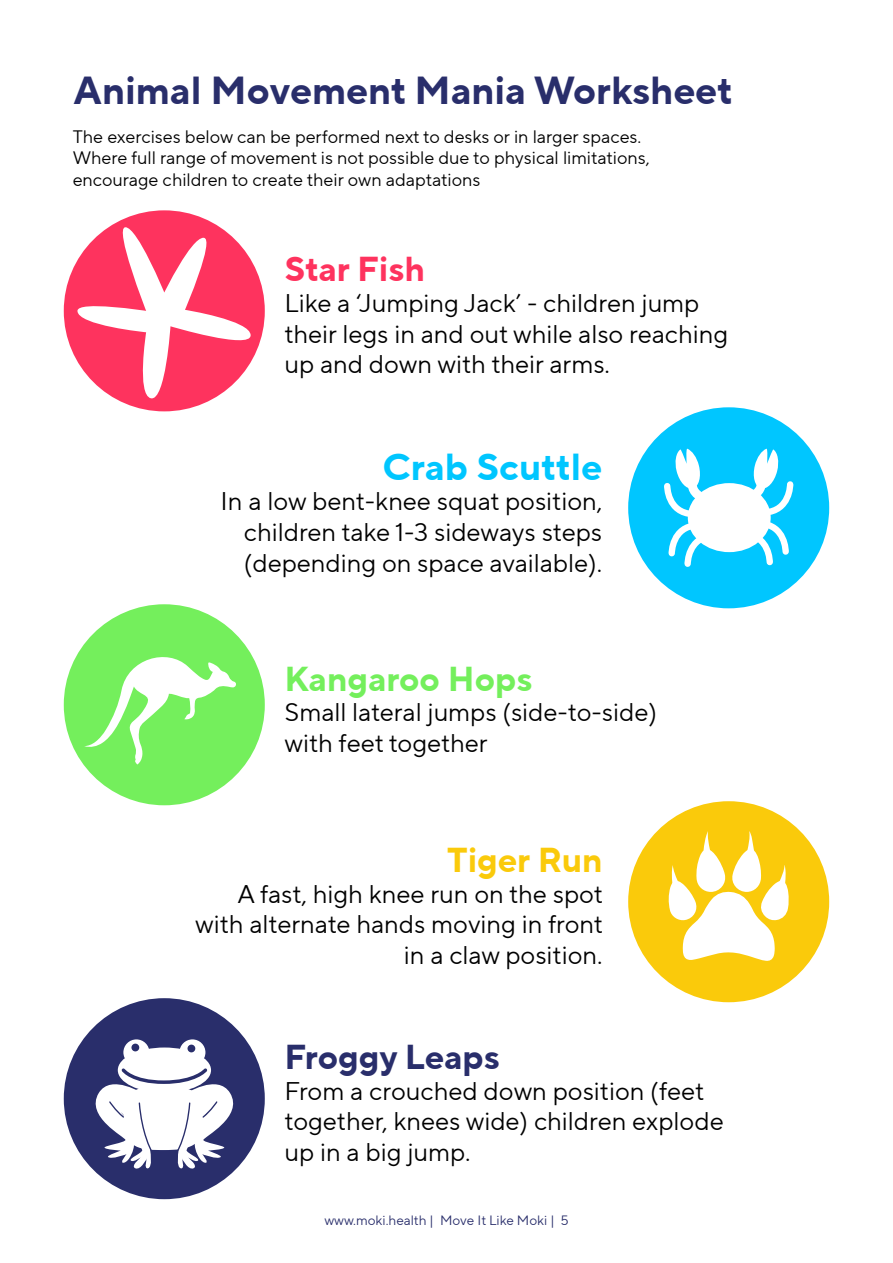
<style>
.page{position:relative;width:893px;height:1263px;background:#fff}
.page>*{position:absolute;margin:0;border:0;box-sizing:border-box;transform-origin:0 0}
.t1{font:700 39px "TT Norms Pro";color:#292e6b}
.t2{font:700 37.5px "TT Norms Pro";color:#00c6ff}
.t3{font:700 34.5px "TT Norms Pro";color:#74ef5c}
.t4{font:700 34.5px "TT Norms Pro";color:#292e6b}
.t5{font:700 34.5px "TT Norms Pro";color:#fe335e}
.t6{font:700 34.5px "TT Norms Pro";color:#faca0b}
.t7{font:25.5px/30.6px "TT Norms Pro";color:#000}
.t8{font:18px/21.6px "TT Norms Pro";color:#000}
.t9{font:13.5px "TT Norms Pro";color:#292e6b}
</style>
<div class="page">
<div style="left:64px;top:210px;width:201px;height:201px;background:#fe335e;border-radius:50%"></div>
<div style="left:628px;top:407px;width:201px;height:201px;background:#00c6ff;border-radius:50%"></div>
<div style="left:64px;top:604px;width:201px;height:201px;background:#74ef5c;border-radius:50%"></div>
<div style="left:628px;top:801px;width:201px;height:201px;background:#faca0b;border-radius:50%"></div>
<div style="left:64px;top:998px;width:201px;height:201px;background:#292e6b;border-radius:50%"></div>
<svg style="left:77px;top:227px;width:174px;height:174px"></svg>
<div style="left:688px;top:483px;width:83px;height:69px;background:#fff;border-radius:50%"></div>
<svg style="left:664px;top:448px;width:56px;height:119px"></svg>
<svg style="left:737px;top:448px;width:57px;height:118px"></svg>
<svg style="left:84px;top:657px;width:152px;height:107px"></svg>
<svg style="left:668px;top:831px;width:121px;height:130px"></svg>
<div style="left:118px;top:1047px;width:93px;height:46px;background:#fff;border-radius:50%"></div>
<div style="left:179px;top:1039px;width:26px;height:26px;background:#fff;border-radius:50%"></div>
<div style="left:187px;top:1044px;width:8px;height:8px;background:#292e6b;border-radius:50%"></div>
<div style="left:123px;top:1039px;width:26px;height:26px;background:#fff;border-radius:50%"></div>
<div style="left:131px;top:1043px;width:8px;height:8px;background:#292e6b;border-radius:50%"></div>
<svg style="left:84px;top:1067px;width:160px;height:103px"></svg>
<h1 class="t1" style="left:74px;top:62px;width:660px">Animal Movement Mania Worksheet</h1>
<p class="t8" style="left:73px;top:125px;width:578px">The exercises below can be performed next to desks or in larger spaces.<br>Where full range of movement is not possible due to physical limitations, encourage children to create their own adaptations</p>
<h3 class="t5" style="left:284px;top:244px;width:142px">Star Fish</h3>
<p class="t7" style="left:284px;top:288px;width:445px">Like a ‘Jumping Jack’ - children jump their legs in and out while also reaching up and down with their arms.</p>
<h2 class="t2" style="left:382px;top:439px;width:221px">Crab Scuttle</h2>
<p class="t7" style="left:244px;top:486px;width:360px;text-align:justify;text-indent:-23px">In a low bent-knee squat position, children take 1-3 sideways steps (depending on space available).</p>
<h3 class="t3" style="left:284px;top:653px;width:249px">Kangaroo Hops</h3>
<p class="t7" style="left:284px;top:697px;width:374px">Small lateral jumps (side-to-side) with feet together</p>
<h3 class="t6" style="left:447px;top:835px;width:157px">Tiger Run</h3>
<p class="t7" style="left:195px;top:878px;width:409px;text-align:right">A fast, high knee run on the spot with alternate hands moving in front in a claw position.</p>
<h3 class="t4" style="left:284px;top:1032px;width:217px">Froggy Leaps</h3>
<p class="t7" style="left:284px;top:1075px;width:441px">From a crouched down position (feet together, knees wide) children explode up in a big jump.</p>
<p class="t9" style="left:324px;top:1211px;width:246px">www.moki.health | Move It Like Moki | 5</p>
</div>
